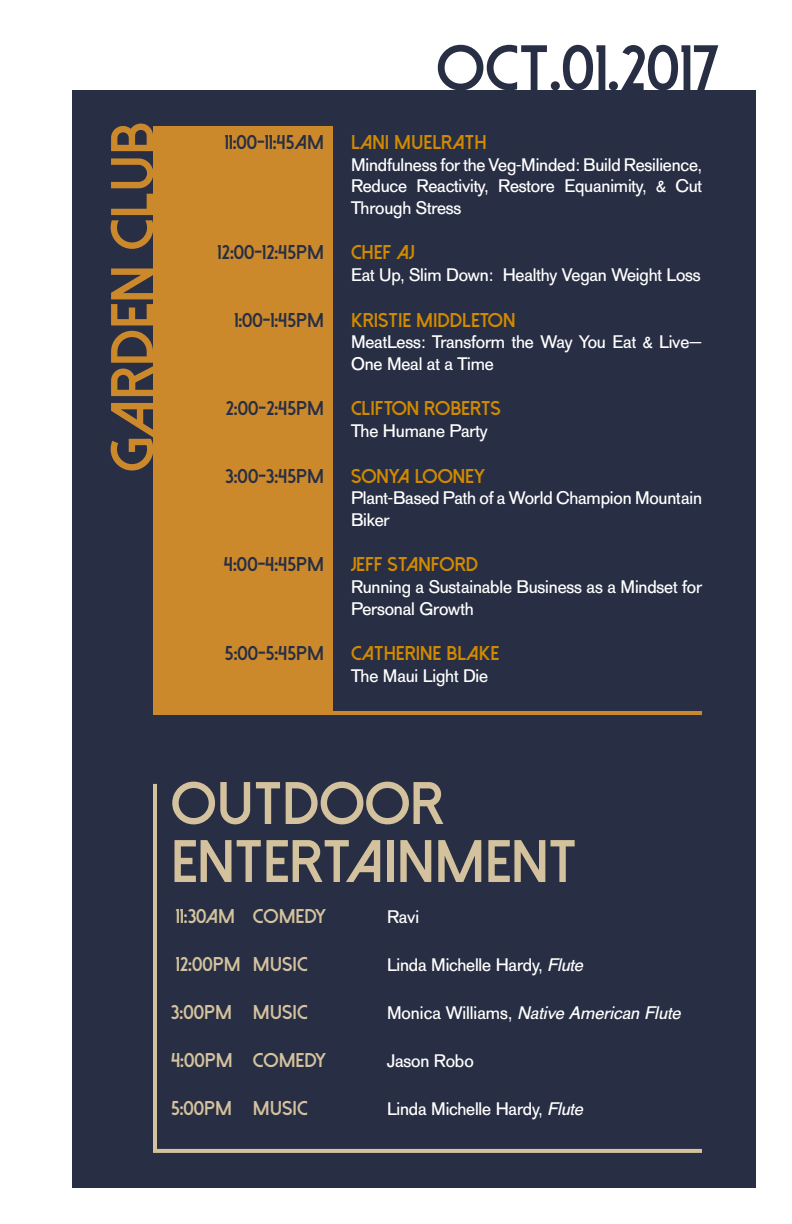
<style>
.page{position:relative;width:792px;height:1224px;background:#fff}
.page>*{position:absolute;margin:0;border:0;box-sizing:border-box;transform-origin:0 0}
.t1{font:800 64px "Dolce Vita";color:#282e43}
.t2{font:800 60px/58px "Dolce Vita";color:#d3c29d}
.t3{font:800 60px "Dolce Vita";color:#cb892c}
.t4{font:800 20px "Dolce Vita";color:#d18a00}
.t5{font:800 20px "Dolce Vita";color:#282e43}
.t6{font:800 20px "Dolce Vita";color:#d3c29d}
.t7{font:18px/21.6px "AG Old Face";letter-spacing:-.01em;color:#fff}
.t8{font:italic 18px "AG Old Face";color:#fff}
.s1{font-style:italic}
.s2{font-style:normal}
</style>
<div class="page">
<div style="left:72px;top:90px;width:684px;height:1098px;background:#282e43"></div>
<div style="left:153px;top:126px;width:180px;height:585px;background:#cb892c"></div>
<hr style="left:153px;top:711px;width:549px;height:4px;background:#cb892c">
<svg style="left:153px;top:1149px;width:549px;height:4px;background:#cfbe9a"></svg>
<hr style="left:153px;top:784px;width:4px;height:367px;background:#d3c29d">
<h2 class="t3" style="left:102px;top:472px;width:352px;rotate:-90deg">GARDEN CLUB</h2>
<p class="t5" style="left:225px;top:132px;width:101px">11:00-11:45AM</p>
<p class="t5" style="left:218px;top:242px;width:108px">12:00-12:45PM</p>
<p class="t5" style="left:234px;top:310px;width:91px">1:00-1:45PM</p>
<p class="t5" style="left:226px;top:398px;width:100px">2:00-2:45PM</p>
<p class="t5" style="left:225px;top:466px;width:100px">3:00-3:45PM</p>
<p class="t5" style="left:224px;top:554px;width:102px">4:00-4:45PM</p>
<p class="t5" style="left:225px;top:643px;width:101px">5:00-5:45PM</p>
<h1 class="t1" style="left:436px;top:35px;width:285px">OCT.01.2017</h1>
<p class="t4" style="left:351px;top:132px;width:137px">LANI MUELRATH</p>
<p class="t7" style="left:351px;top:154px;width:353px;text-align:justify">Mindfulness for the Veg-Minded: Build Resilience, Reduce Reactivity, Restore Equanimity, &amp; Cut Through Stress</p>
<p class="t4" style="left:351px;top:242px;width:65px">CHEF AJ</p>
<p class="t7" style="left:351px;top:264px;width:351px">Eat Up, Slim Down: Healthy Vegan Weight Loss</p>
<p class="t4" style="left:351px;top:310px;width:166px">KRISTIE MIDDLETON</p>
<p class="t7" style="left:351px;top:332px;width:352px">MeatLess: Transform the Way You Eat &amp; Live—<br>One Meal at a Time</p>
<p class="t4" style="left:351px;top:398px;width:152px">CLIFTON ROBERTS</p>
<p class="t7" style="left:351px;top:420px;width:138px">The Humane Party</p>
<p class="t4" style="left:351px;top:466px;width:135px">SONYA LOONEY</p>
<p class="t7" style="left:351px;top:488px;width:353px">Plant-Based Path of a World Champion Mountain<br>Biker</p>
<p class="t4" style="left:351px;top:554px;width:129px">JEFF STANFORD</p>
<p class="t7" style="left:351px;top:576px;width:353px">Running a Sustainable Business as a Mindset for<br>Personal Growth</p>
<p class="t4" style="left:351px;top:643px;width:150px">CATHERINE BLAKE</p>
<p class="t7" style="left:351px;top:665px;width:139px">The Maui Light Die</p>
<h2 class="t2" style="left:171px;top:775px;width:407px">OUTDOOR<br>ENTERTAINMENT</h2>
<p class="t6" style="left:176px;top:906px;width:151px">11:30AM COMEDY</p>
<p class="t7" style="left:387px;top:906px;width:34px">Ravi</p>
<p class="t6" style="left:176px;top:954px;width:133px">12:00PM MUSIC</p>
<p class="t7" style="left:387px;top:954px;width:202px">Linda Michelle Hardy, <span class="s1">Flute</span></p>
<p class="t6" style="left:171px;top:1002px;width:138px">3:00PM MUSIC</p>
<p class="t8" style="left:387px;top:1002px;width:300px"><span class="s2">M o n i c a W i l l i a m s ,</span> Native American Flute</p>
<p class="t6" style="left:171px;top:1050px;width:156px">4:00PM COMEDY</p>
<p class="t7" style="left:387px;top:1050px;width:88px">Jason Robo</p>
<p class="t6" style="left:171px;top:1098px;width:138px">5:00PM MUSIC</p>
<p class="t7" style="left:387px;top:1098px;width:202px">Linda Michelle Hardy, <span class="s1">Flute</span></p>
</div>
